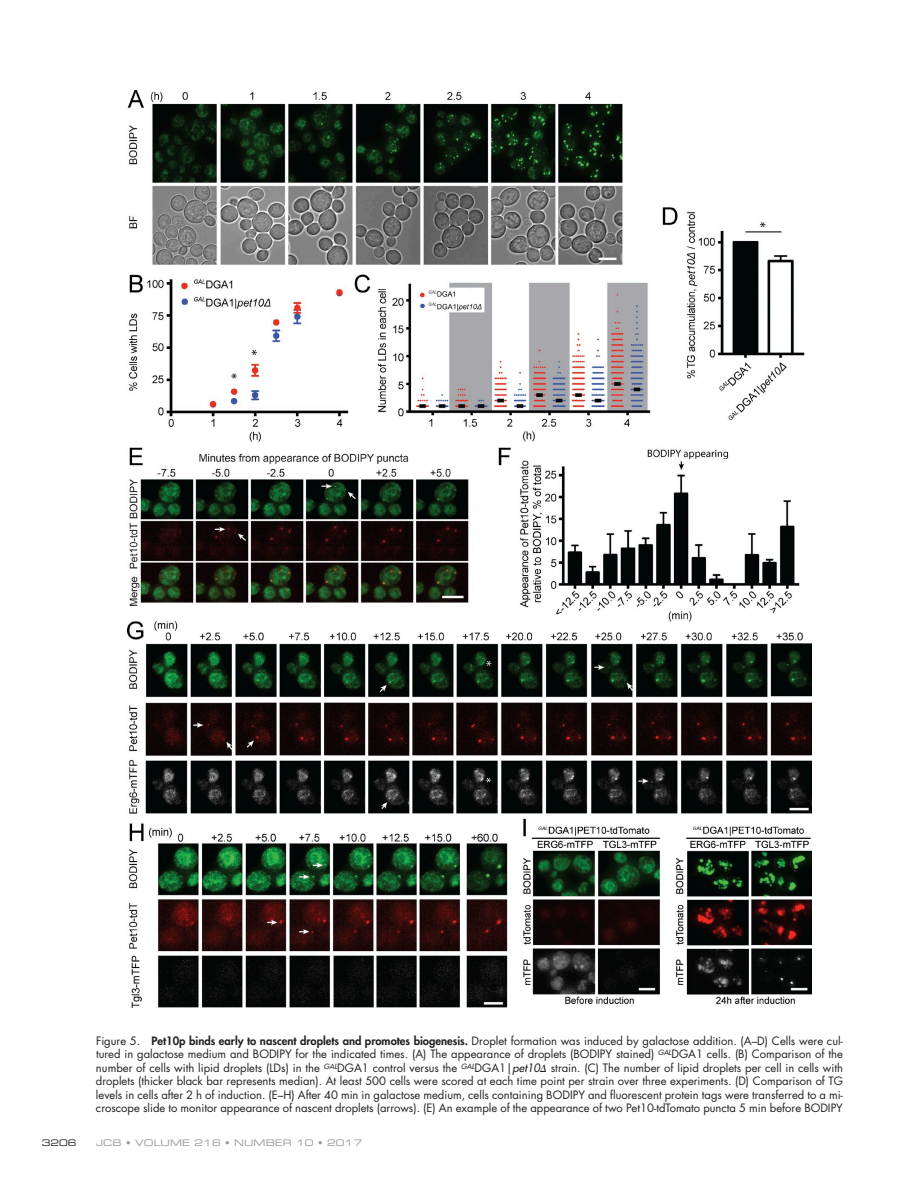
<style>
.page{position:relative;width:918px;height:1188px;background:#fff}
.page>*{position:absolute;margin:0;border:0;box-sizing:border-box;transform-origin:0 0}
.t1{font:11.25px/13.5px "Futura Std";color:#231f20;text-align:justify}
.t2{font:9px "Eurostile LT Std Ex 2";letter-spacing:.01em;color:#949698}
.t3{font:9px "Eurostile LT Std Ex 2";color:#231f20}
.s1{font-weight:800}
.s2{font-weight:500;font-style:italic}
.s3{font-family:"STIX General";font-style:italic}
</style>
<div class="page">
<img style="left:127px;top:90px;width:685px;height:917px">
<p class="t1" style="left:96px;top:1034px;width:749px">Figure 5. <span class="s1">Pet10p binds early to nascent droplets and promotes biogenesis.</span> Droplet formation was induced by galactose addition. (A–D) Cells were cul&shy;tured in galactose medium and BODIPY for the indicated times. (A) The appearance of droplets (BODIPY stained) <sup>GAL</sup>DGA1 cells. (B) Comparison of the number of cells with lipid droplets (LDs) in the <sup>GAL</sup>DGA1 control versus the <sup>GAL</sup>DGA1|<span class="s2">pet10</span><span class="s3">Δ</span> strain. (C) The number of lipid droplets per cell in cells with droplets (thicker black bar represents median). At least 500 cells were scored at each time point per strain over three experiments. (D) Comparison of TG levels in cells after 2 h of induction. (E–H) After 40 min in galactose medium, cells containing BODIPY and fluorescent protein tags were transferred to a mi&shy;croscope slide to monitor appearance of nascent droplets (arrows). (E) An example of the appearance of two Pet10-tdTomato puncta 5 min before BODIPY</p>
<p class="t3" style="left:42px;top:1136px;width:36px">3206</p>
<p class="t2" style="left:96px;top:1136px;width:268px">JCB • VOLUME 216 • NUMBER 10 • 2017</p>
</div>
